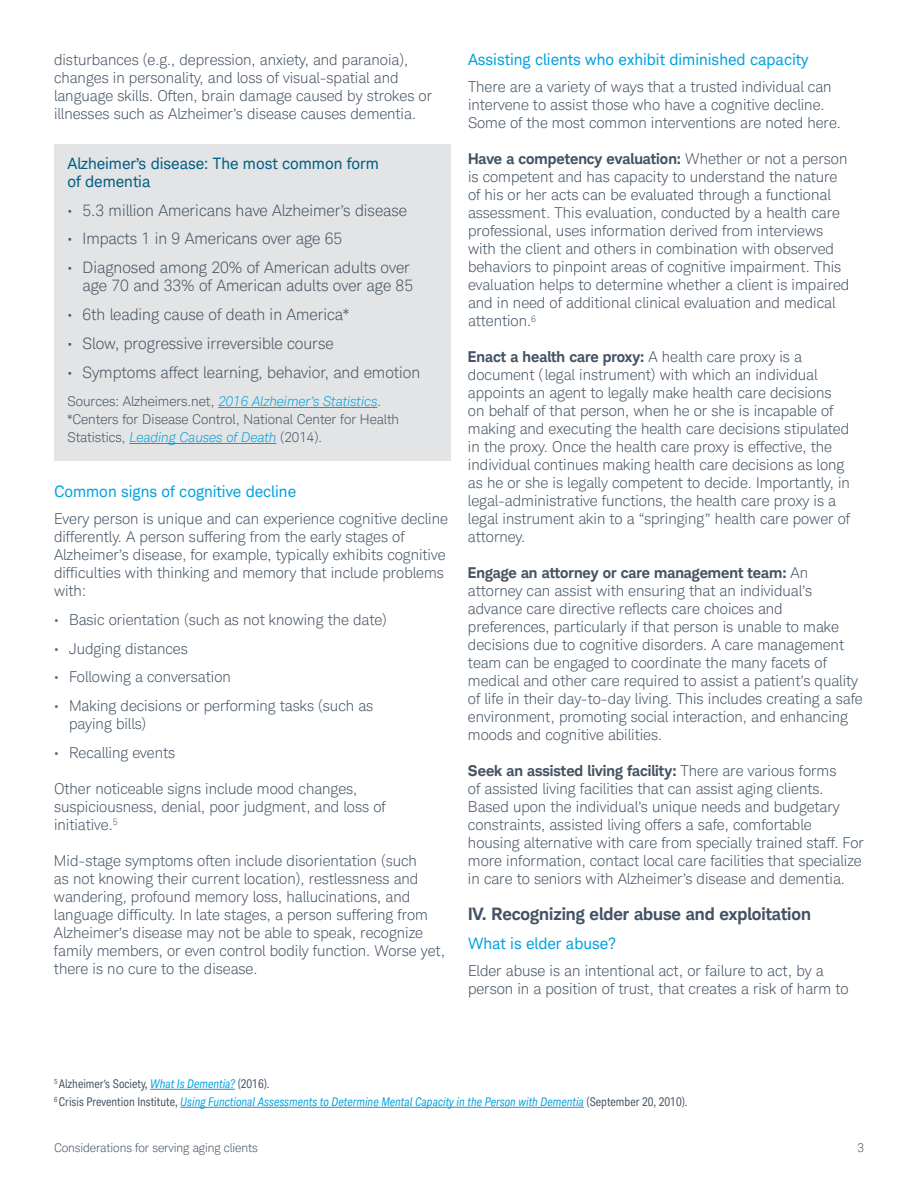
<style>
.page{position:relative;width:918px;height:1188px;background:#fff}
.page>*{position:absolute;margin:0;border:0;box-sizing:border-box;transform-origin:0 0}
.t1{font:700 17.25px "Charles Modern";color:#435363}
.t2{font:300 15.75px/18px "Charles Modern";color:#435363;text-align:right}
.t3{font:15.75px "Charles Modern";color:#00a1df}
.t4{font:15.75px/18px "Charles Modern";color:#005d83}
.t5{font:300 15px/18px "Charles Modern";color:#435363}
.t6{font:300 13.5px/18px "Charles Modern";color:#435363}
.t7{font:italic condensed 12px/18px "Charles Modern";color:#00a1df}
.t8{font:300 12px "Charles Modern";letter-spacing:-.005em;color:#435363}
.s1{font-style:italic;color:#00a1df}
.s2{font-weight:700}
.s3{font-style:normal;color:#435363}
</style>
<div class="page">
<div style="left:54px;top:144px;width:396px;height:316px;background:#e3e4e5"></div>
<hr style="left:218px;top:407px;width:159px;height:1px;background:#00a1df">
<hr style="left:129px;top:443px;width:147px;height:1px;background:#00a1df">
<hr style="left:150px;top:1089px;width:85px;height:1px;background:#00a1df">
<hr style="left:180px;top:1107px;width:404px;height:1px;background:#00a1df">
<p class="t5" style="left:54px;top:51px;width:380px">disturbances (e.g., depression, anxiety, and paranoia), changes in personality, and loss of visual-spatial and language skills. Often, brain damage caused by strokes or illnesses such as Alzheimer’s disease causes dementia.</p>
<p class="t4" style="left:68px;top:154px;width:313px">Alzheimer’s disease: The most common form of dementia</p>
<p class="t2" style="left:68px;top:201px;width:341px">• 5.3 million Americans have Alzheimer’s disease</p>
<p class="t2" style="left:68px;top:230px;width:276px">• Impacts 1 in 9 Americans over age 65</p>
<p class="t2" style="left:68px;top:259px;width:347px">• Diagnosed among 20% of American adults over age 70 and 33% of American adults over age 85</p>
<p class="t2" style="left:68px;top:306px;width:283px">• 6th leading cause of death in America*</p>
<p class="t2" style="left:68px;top:334px;width:268px">• Slow, progressive irreversible course</p>
<p class="t2" style="left:68px;top:363px;width:354px">• Symptoms affect learning, behavior, and emotion</p>
<p class="t6" style="left:68px;top:393px;width:333px">Sources: Alzheimers.net, <span class="s1">2016 Alzheimer’s Statistics</span>. *Centers for Disease Control, National Center for Health<br>Statistics, <span class="s1">Leading Causes of Death</span> (2014).</p>
<p class="t3" style="left:54px;top:482px;width:244px">Common signs of cognitive decline</p>
<p class="t5" style="left:54px;top:510px;width:396px">Every person is unique and can experience cognitive decline differently. A person suffering from the early stages of Alzheimer’s disease, for example, typically exhibits cognitive difficulties with thinking and memory that include problems with:</p>
<p class="t5" style="left:54px;top:610px;width:334px">• Basic orientation (such as not knowing the date)</p>
<p class="t5" style="left:54px;top:639px;width:135px">• Judging distances</p>
<p class="t5" style="left:54px;top:668px;width:178px">• Following a conversation</p>
<p class="t5" style="left:69px;top:697px;width:306px;text-indent:-15px">• Making decisions or performing tasks (such as paying bills)</p>
<p class="t5" style="left:54px;top:744px;width:123px">• Recalling events</p>
<p class="t5" style="left:54px;top:780px;width:333px">Other noticeable signs include mood changes, suspiciousness, denial, poor judgment, and loss of initiative.<sup>5</sup></p>
<p class="t5" style="left:54px;top:852px;width:393px">Mid-stage symptoms often include disorientation (such<br>as not knowing their current location), restlessness and wandering, profound memory loss, hallucinations, and language difficulty. In late stages, a person suffering from Alzheimer’s disease may not be able to speak, recognize family members, or even control bodily function. Worse yet, there is no cure to the disease.</p>
<p class="t3" style="left:468px;top:51px;width:342px">Assisting clients who exhibit diminished capacity</p>
<p class="t5" style="left:468px;top:78px;width:374px">There are a variety of ways that a trusted individual can intervene to assist those who have a cognitive decline.<br>Some of the most common interventions are noted here.</p>
<p class="t5" style="left:468px;top:150px;width:383px"><span class="s2">Have a competency evaluation:</span> Whether or not a person is competent and has capacity to understand the nature of his or her acts can be evaluated through a functional assessment. This evaluation, conducted by a health care professional, uses information derived from interviews with the client and others in combination with observed behaviors to pinpoint areas of cognitive impairment. This evaluation helps to determine whether a client is impaired and in need of additional clinical evaluation and medical attention.<sup>6</sup></p>
<p class="t5" style="left:468px;top:348px;width:384px"><span class="s2">Enact a health care proxy:</span> A health care proxy is a document (legal instrument) with which an individual appoints an agent to legally make health care decisions on behalf of that person, when he or she is incapable of making and executing the health care decisions stipulated in the proxy. Once the health care proxy is effective, the individual continues making health care decisions as long as he or she is legally competent to decide. Importantly, in legal-administrative functions, the health care proxy is a legal instrument akin to a “springing” health care power of attorney.</p>
<p class="t5" style="left:468px;top:564px;width:396px"><span class="s2">Engage an attorney or care management team:</span> An attorney can assist with ensuring that an individual’s advance care directive reflects care choices and preferences, particularly if that person is unable to make decisions due to cognitive disorders. A care management team can be engaged to coordinate the many facets of medical and other care required to assist a patient’s quality of life in their day-to-day living. This includes creating a safe environment, promoting social interaction, and enhancing moods and cognitive abilities.</p>
<p class="t5" style="left:468px;top:762px;width:398px"><span class="s2">Seek an assisted living facility:</span> There are various forms<br>of assisted living facilities that can assist aging clients.<br>Based upon the individual’s unique needs and budgetary constraints, assisted living offers a safe, comfortable housing alternative with care from specially trained staff. For more information, contact local care facilities that specialize in care to seniors with Alzheimer’s disease and dementia.</p>
<p class="t1" style="left:468px;top:904px;width:345px">IV. Recognizing elder abuse and exploitation</p>
<p class="t3" style="left:468px;top:934px;width:150px">What is elder abuse?</p>
<p class="t5" style="left:468px;top:962px;width:382px">Elder abuse is an intentional act, or failure to act, by a person in a position of trust, that creates a risk of harm to</p>
<p class="t7" style="left:54px;top:1075px;width:635px"><sup>5</sup> <span class="s3">Alzheimer’s Society,</span> What Is Dementia? <span class="s3">(2016).<br></span><sup>6</sup> <span class="s3">Crisis Prevention Institute,</span> Using Functional Assessments to Determine Mental Capacity in the Person with Dementia <span class="s3">(September 20, 2010).</span></p>
<p class="t8" style="left:54px;top:1141px;width:205px">Considerations for serving aging clients</p>
<p class="t8" style="left:857px;top:1141px;width:8px">3</p>
</div>
